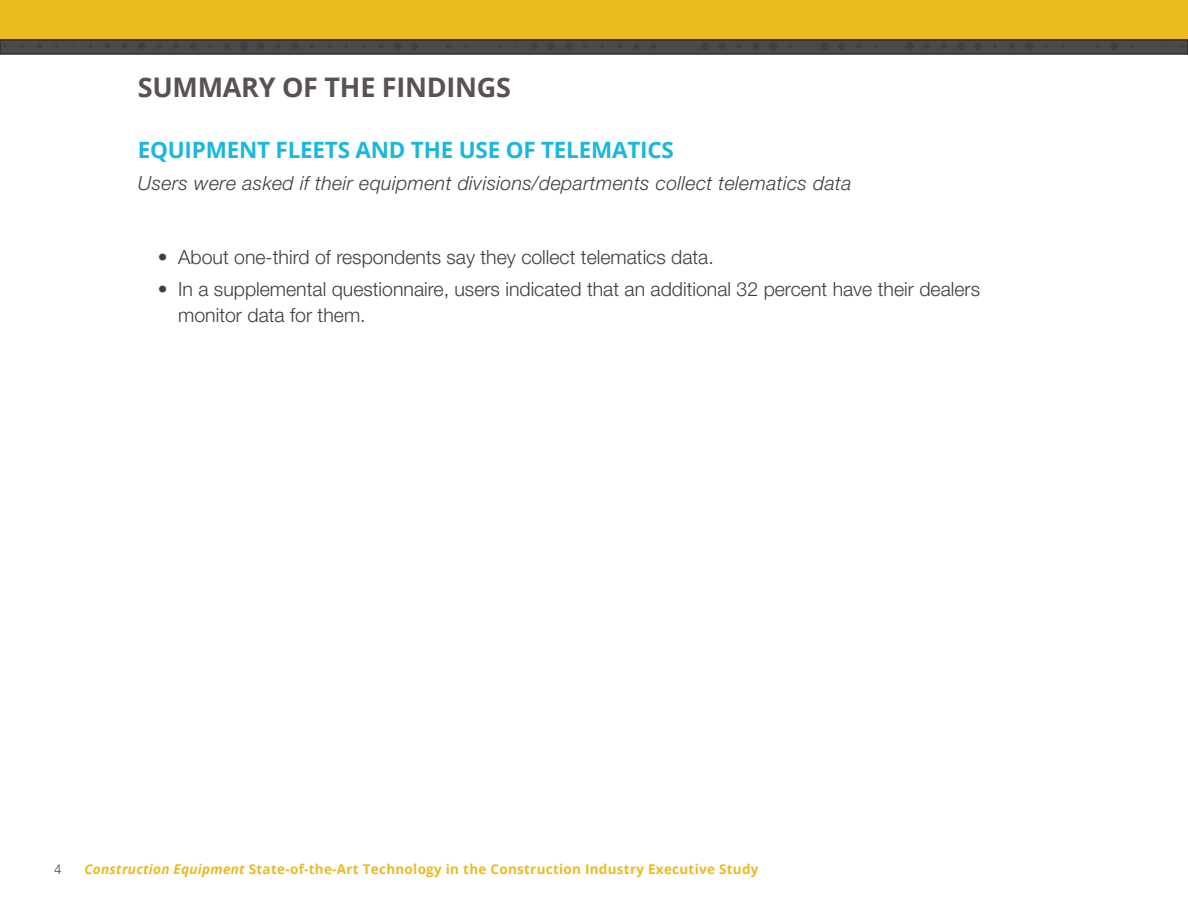
<style>
.page{position:relative;width:1188px;height:918px;background:#fff}
.page>*{position:absolute;margin:0;border:0;box-sizing:border-box;transform-origin:0 0}
.t1{font:700 27px "Open Sans";letter-spacing:-.01em;color:#585252}
.t2{font:700 22.5px "Open Sans";letter-spacing:-.01em;color:#1ab7df}
.t3{font:300 19.5px/25.5px "Helvetica Neue LT Std";color:#3e3e3f}
.t4{font:italic 300 19.5px "Helvetica Neue LT Std";letter-spacing:.02em;color:#3e3e3f}
.t5{font:700 13.5px "Open Sans";letter-spacing:.02em;color:#ecbb1d}
.t6{font:300 13.5px "Helvetica Neue LT Std";color:#3e3e3f}
.s1{font-style:italic}
</style>
<div class="page">
<div style="left:0;top:0;width:1188px;height:54px;background:#ecbb1d"></div>
<svg style="left:0;top:39px;width:1188px;height:16px;background:#484644"></svg>
<h1 class="t1" style="left:138px;top:69px;width:375px">SUMMARY OF THE FINDINGS</h1>
<p class="t2" style="left:138px;top:134px;width:538px">EQUIPMENT FLEETS AND THE USE OF TELEMATICS</p>
<p class="t4" style="left:138px;top:172px;width:715px">Users were asked if their equipment divisions/departments collect telematics data</p>
<p class="t3" style="left:158px;top:244px;width:557px">• About one-third of respondents say they collect telematics data.</p>
<p class="t3" style="left:178px;top:276px;width:803px;text-indent:-20px">• In a supplemental questionnaire, users indicated that an additional 32 percent have their dealers monitor data for them.</p>
<p class="t6" style="left:54px;top:861px;width:9px">4</p>
<p class="t5" style="left:84px;top:860px;width:676px"><span class="s1">Construction Equipment</span> State-of-the-Art Technology in the Construction Industry Executive Study</p>
</div>
